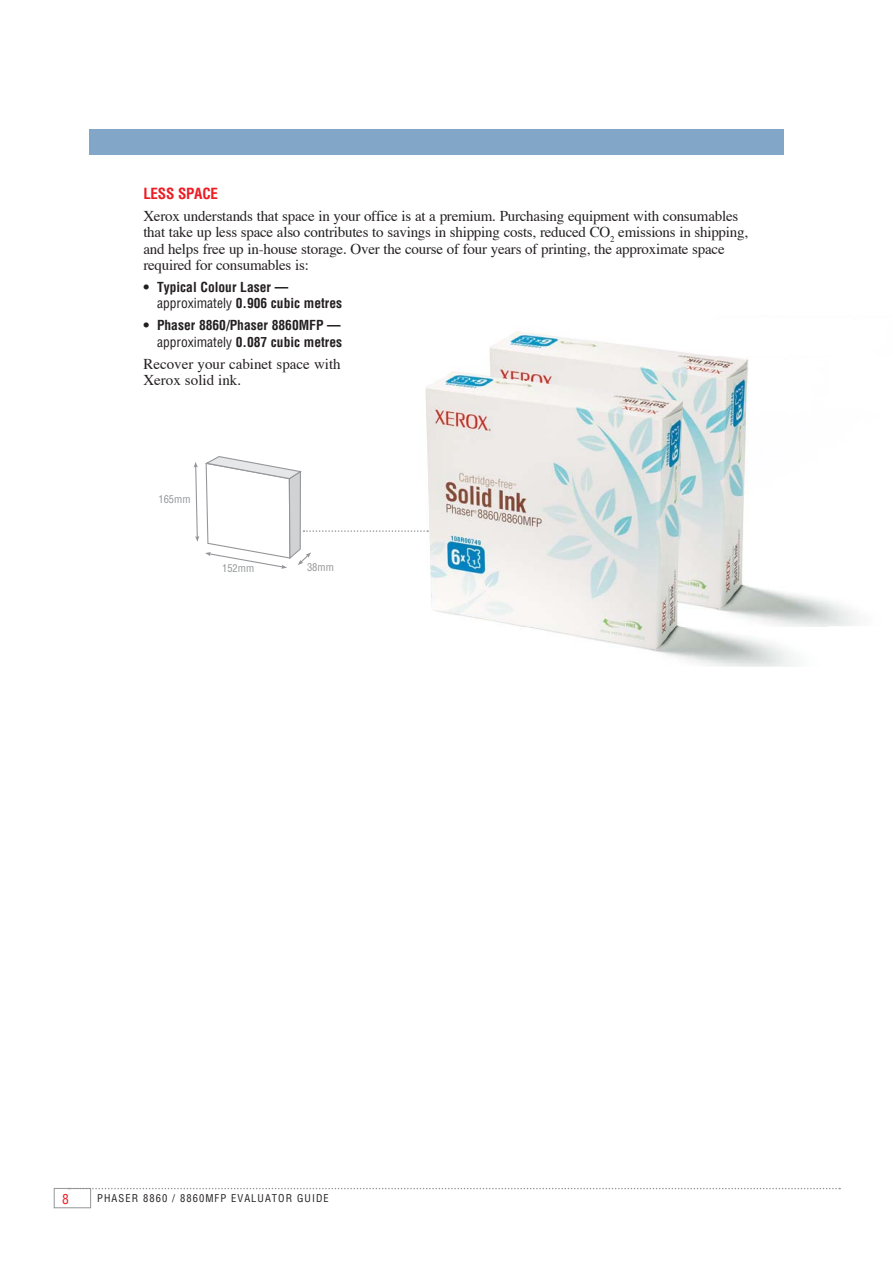
<style>
.page{position:relative;width:893px;height:1263px;background:#fff}
.page>*{position:absolute;margin:0;border:0;box-sizing:border-box;transform-origin:0 0}
.t1{font:15px/16.5px "Times";letter-spacing:-.015em;color:#231f20}
.t2{font:700 condensed 15px "Helvetica";letter-spacing:-.015em;color:#ed1c24}
.t3{font:700 condensed 13.5px/16.5px "Helvetica";color:#231f20}
.t4{font:condensed 13.5px "Helvetica";color:#ed1c24}
.t5{font:condensed 10.5px "Helvetica";letter-spacing:.1em;color:#231f20}
.t6{font:condensed 10.5px "Helvetica";color:#939598}
.s1{font-weight:400}
</style>
<div class="page">
<svg style="left:91px;top:1188px;width:749px;height:1px"></svg>
<div style="left:54px;top:1188px;width:37px;height:20px;border:1px solid #939598"></div>
<div style="left:89px;top:129px;width:695px;height:26px;background:#81a6c7"></div>
<img style="left:490px;top:331px;width:257px;height:278px">
<img style="left:425px;top:372px;width:258px;height:277px">
<svg style="left:194px;top:455px;width:234px;height:114px"></svg>
<p class="t2" style="left:143px;top:187px;width:76px">LESS SPACE</p>
<p class="t1" style="left:143px;top:209px;width:606px">Xerox understands that space in your office is at a premium. Purchasing equipment with consumables that take up less space also contributes to savings in shipping costs, reduced CO<sub>2</sub> emissions in shipping, and helps free up in-house storage. Over the course of four years of printing, the approximate space required for consumables is:</p>
<p class="t3" style="left:157px;top:280px;width:187px;text-indent:-14px">• Typical Colour Laser — <span class="s1">approximately</span> 0.906 cubic metres</p>
<p class="t3" style="left:143px;top:318px;width:200px;text-align:right">• Phaser 8860/Phaser 8860MFP — <span class="s1">approximately</span> 0.087 cubic metres</p>
<p class="t1" style="left:143px;top:357px;width:199px">Recover your cabinet space with<br>Xerox solid ink.</p>
<p class="t6" style="left:158px;top:496px;width:34px">165mm</p>
<p class="t6" style="left:222px;top:564px;width:34px">152mm</p>
<p class="t6" style="left:307px;top:563px;width:28px">38mm</p>
<p class="t4" style="left:62px;top:1193px;width:8px">8</p>
<p class="t5" style="left:97px;top:1194px;width:233px">PHASER 8860 / 8860MFP EVALUATOR GUIDE</p>
</div>
